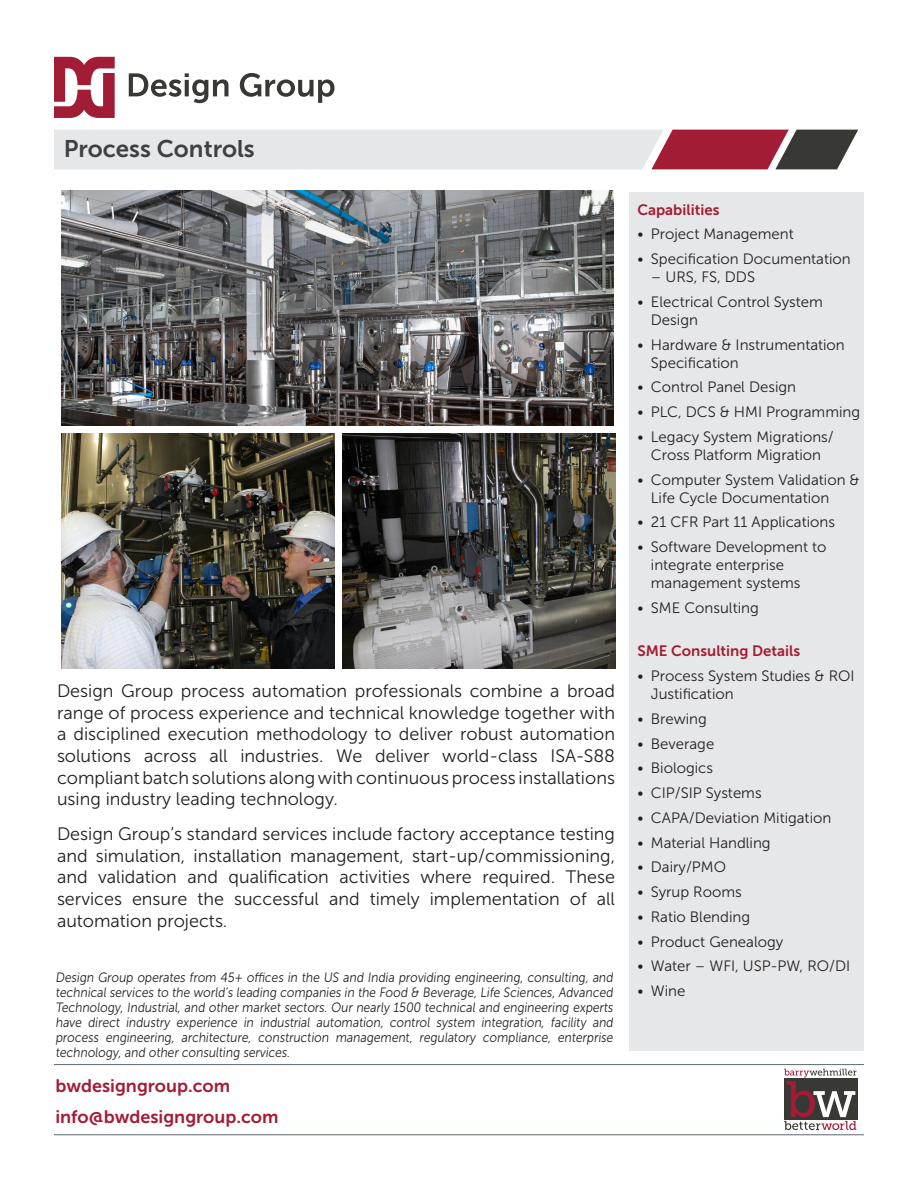
<style>
.page{position:relative;width:918px;height:1188px;background:#fff}
.page>*{position:absolute;margin:0;border:0;box-sizing:border-box;transform-origin:0 0}
.t1{font:24px "Museo Sans 700";color:#404041}
.Subs{font:18px/21.6px "Museo Sans 300";color:#231f20;text-align:justify}
.Footer__Website{font:18px "Museo Sans 700";color:#a31c35}
.t2{font:15px/18px "Museo Sans 300";color:#231f20}
.Subs-2{font:15px "Museo Sans 700";color:#a31c35}
.t3{font:13.5px/15px "Museo Sans 300";color:#231f20;text-align:justify;scale:.9 1}
</style>
<div class="page">
<div style="left:629px;top:192px;width:235px;height:859px;background:#e6e7e8"></div>
<hr style="left:54px;top:1135px;width:810px;height:1px;background:#5c666f">
<hr style="left:54px;top:1064px;width:810px;height:1px;background:#5c666f">
<svg style="left:784px;top:1069px;width:73px;height:61px"></svg>
<img style="left:62px;top:433px;width:273px;height:235px">
<img style="left:62px;top:190px;width:551px;height:235px">
<svg style="left:54px;top:130px;width:804px;height:39px;background:#cfbdc1"></svg>
<svg style="left:129px;top:73px;width:100px;height:30px"></svg>
<svg style="left:240px;top:73px;width:94px;height:30px"></svg>
<svg style="left:54px;top:57px;width:61px;height:61px"></svg>
<img style="left:342px;top:433px;width:274px;height:235px">
<p class="t1" style="left:64px;top:136px;width:193px">Process Controls</p>
<p class="Subs" style="left:57px;top:680px;width:560px">Design Group process automation professionals combine a broad range of process experience and technical knowledge together with a disciplined execution methodology to deliver robust automation solutions across all industries. We deliver world-class ISA-S88 compliant batch solutions along with continuous process installations using industry leading technology.</p>
<p class="Subs" style="left:57px;top:823px;width:560px">Design Group’s standard services include factory acceptance testing and simulation, installation management, start-up/commissioning, and validation and qualification activities where required. These services ensure the successful and timely implementation of all automation projects.</p>
<p class="t3" style="left:56px;top:970px;width:623px">Design Group operates from 45+ offices in the US and India providing engineering, consulting, and technical services to the world’s leading companies in the Food &amp; Beverage, Life Sciences, Advanced Technology, Industrial, and other market sectors. Our nearly 1500 technical and engineering experts have direct industry experience in industrial automation, control system integration, facility and process engineering, architecture, construction management, regulatory compliance, enterprise technology, and other consulting services.</p>
<p class="Footer__Website" style="left:55px;top:1075px;width:176px">bwdesigngroup.com</p>
<p class="Footer__Website" style="left:55px;top:1106px;width:225px">info@bwdesigngroup.com</p>
<p class="Subs-2" style="left:637px;top:201px;width:84px">Capabilities</p>
<p class="t2" style="left:637px;top:225px;width:158px">• Project Management</p>
<p class="t2" style="left:637px;top:250px;width:215px">• Specification Documentation</p>
<p class="t2" style="left:651px;top:268px;width:106px">– URS, FS, DDS</p>
<p class="t2" style="left:651px;top:293px;width:174px;text-indent:-14px">• Electrical Control System<br>Design</p>
<p class="t2" style="left:651px;top:336px;width:195px;text-indent:-14px">• Hardware &amp; Instrumentation<br>Specification</p>
<p class="t2" style="left:637px;top:378px;width:160px">• Control Panel Design</p>
<p class="t2" style="left:637px;top:403px;width:224px">• PLC, DCS &amp; HMI Programming</p>
<p class="t2" style="left:637px;top:428px;width:198px;text-align:center">• Legacy System Migrations/<br>Cross Platform Migration</p>
<p class="t2" style="left:651px;top:471px;width:210px;text-indent:-14px">• Computer System Validation &amp;<br>Life Cycle Documentation</p>
<p class="t2" style="left:637px;top:513px;width:199px">• 21 CFR Part 11 Applications</p>
<p class="t2" style="left:651px;top:538px;width:177px;text-indent:-14px">• Software Development to integrate enterprise management systems</p>
<p class="t2" style="left:637px;top:599px;width:123px">• SME Consulting</p>
<p class="Subs-2" style="left:637px;top:643px;width:164px">SME Consulting Details</p>
<p class="t2" style="left:651px;top:667px;width:205px;text-indent:-14px">• Process System Studies &amp; ROI<br>Justification</p>
<p class="t2" style="left:637px;top:710px;width:71px">• Brewing</p>
<p class="t2" style="left:637px;top:735px;width:78px">• Beverage</p>
<p class="t2" style="left:637px;top:759px;width:77px">• Biologics</p>
<p class="t2" style="left:637px;top:784px;width:126px">• CIP/SIP Systems</p>
<p class="t2" style="left:637px;top:809px;width:196px">• CAPA/Deviation Mitigation</p>
<p class="t2" style="left:637px;top:834px;width:135px">• Material Handling</p>
<p class="t2" style="left:637px;top:858px;width:90px">• Dairy/PMO</p>
<p class="t2" style="left:637px;top:883px;width:106px">• Syrup Rooms</p>
<p class="t2" style="left:637px;top:908px;width:114px">• Ratio Blending</p>
<p class="t2" style="left:637px;top:933px;width:147px">• Product Genealogy</p>
<p class="t2" style="left:637px;top:957px;width:214px">• Water – WFI, USP-PW, RO/DI</p>
<p class="t2" style="left:637px;top:982px;width:50px">• Wine</p>
</div>
